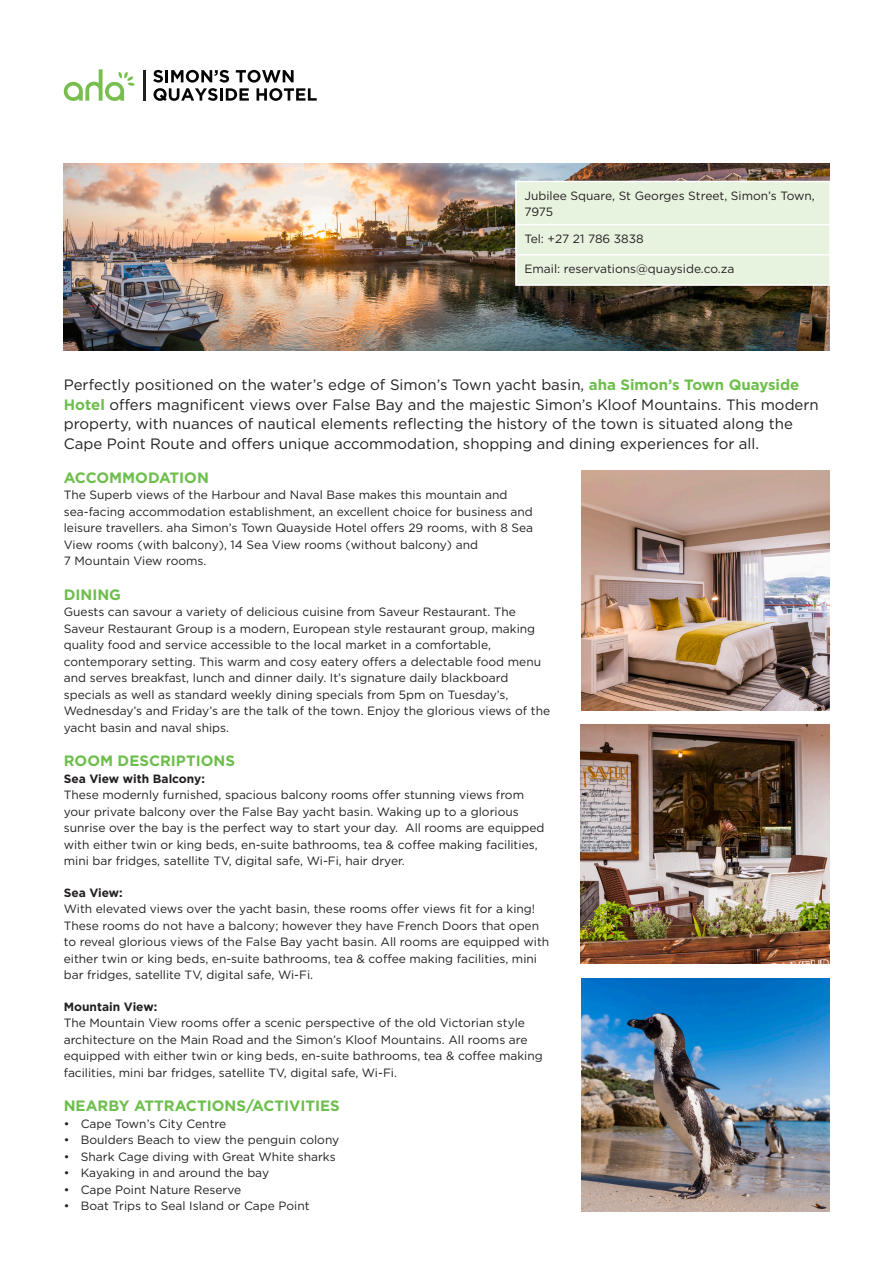
<style>
.page{position:relative;width:893px;height:1263px;background:#fff}
.page>*{position:absolute;margin:0;border:0;box-sizing:border-box;transform-origin:0 0}
.intro{font:15px/19.5px "Gotham";color:#231f20}
.t1{font:700 15px "Gotham";color:#6dbe4b}
.body{font:12px/16.5px "Gotham";color:#231f20}
.body-2{font:700 12px "Gotham";color:#231f20}
.s1{font-weight:700;color:#6dbe4b}
</style>
<div class="page">
<svg style="left:64px;top:69px;width:71px;height:32px"></svg>
<hr style="left:144px;top:70px;width:2px;height:31px;background:#231f20">
<svg style="left:153px;top:70px;width:164px;height:31px"></svg>
<img style="left:64px;top:164px;width:765px;height:187px">
<div style="left:517px;top:182px;width:312px;height:102px;background:#e7f2df"></div>
<hr style="left:515px;top:181px;width:316px;height:1px;background:#fff">
<hr style="left:515px;top:182px;width:2px;height:42px;background:#fff">
<hr style="left:515px;top:224px;width:316px;height:1px;background:#fff">
<hr style="left:515px;top:225px;width:2px;height:29px;background:#fff">
<hr style="left:515px;top:254px;width:316px;height:2px;background:#fff">
<hr style="left:515px;top:256px;width:2px;height:28px;background:#fff">
<hr style="left:515px;top:284px;width:316px;height:2px;background:#fff">
<img style="left:582px;top:471px;width:247px;height:239px">
<img style="left:582px;top:979px;width:247px;height:233px">
<img style="left:581px;top:724px;width:248px;height:240px">
<p class="body" style="left:524px;top:187px;width:292px">Jubilee Square, St Georges Street, Simon’s Town,<br>7975</p>
<p class="body" style="left:524px;top:230px;width:121px">Tel: +27 21 786 3838</p>
<p class="body" style="left:524px;top:260px;width:211px">Email: reservations@quayside.co.za</p>
<p class="intro" style="left:64px;top:375px;width:756px">Perfectly positioned on the water’s edge of Simon’s Town yacht basin, <span class="s1">aha Simon’s Town Quayside Hotel</span> offers magnificent views over False Bay and the majestic Simon’s Kloof Mountains. This modern property, with nuances of nautical elements reflecting the history of the town is situated along the Cape Point Route and offers unique accommodation, shopping and dining experiences for all.</p>
<p class="t1" style="left:64px;top:467px;width:147px">ACCOMMODATION</p>
<p class="body" style="left:64px;top:486px;width:445px">The Superb views of the Harbour and Naval Base makes this mountain and</p>
<p class="body" style="left:64px;top:503px;width:471px">sea-facing accommodation establishment, an excellent choice for business and leisure travellers. aha Simon’s Town Quayside Hotel offers 29 rooms, with 8 Sea View rooms (with balcony), 14 Sea View rooms (without balcony) and<br>7 Mountain View rooms.</p>
<p class="t1" style="left:64px;top:584px;width:59px">DINING</p>
<p class="body" style="left:64px;top:603px;width:488px">Guests can savour a variety of delicious cuisine from Saveur Restaurant. The Saveur Restaurant Group is a modern, European style restaurant group, making quality food and service accessible to the local market in a comfortable, contemporary setting. This warm and cosy eatery offers a delectable food menu and serves breakfast, lunch and dinner daily. It’s signature daily blackboard specials as well as standard weekly dining specials from 5pm on Tuesday’s, Wednesday’s and Friday’s are the talk of the town. Enjoy the glorious views of the yacht basin and naval ships.</p>
<p class="t1" style="left:64px;top:751px;width:173px">ROOM DESCRIPTIONS</p>
<p class="body-2" style="left:64px;top:770px;width:143px">Sea View with Balcony:</p>
<p class="body" style="left:64px;top:786px;width:482px">These modernly furnished, spacious balcony rooms offer stunning views from your private balcony over the False Bay yacht basin. Waking up to a glorious sunrise over the bay is the perfect way to start your day. All rooms are equipped with either twin or king beds, en-suite bathrooms, tea &amp; coffee making facilities, mini bar fridges, satellite TV, digital safe, Wi-Fi, hair dryer.</p>
<p class="body-2" style="left:64px;top:884px;width:61px">Sea View:</p>
<p class="body" style="left:64px;top:900px;width:487px">With elevated views over the yacht basin, these rooms offer views fit for a king!<br>These rooms do not have a balcony; however they have French Doors that open to reveal glorious views of the False Bay yacht basin. All rooms are equipped with either twin or king beds, en-suite bathrooms, tea &amp; coffee making facilities, mini bar fridges, satellite TV, digital safe, Wi-Fi.</p>
<p class="body-2" style="left:64px;top:998px;width:95px">Mountain View:</p>
<p class="body" style="left:64px;top:1014px;width:480px">The Mountain View rooms offer a scenic perspective of the old Victorian style architecture on the Main Road and the Simon’s Kloof Mountains. All rooms are equipped with either twin or king beds, en-suite bathrooms, tea &amp; coffee making facilities, mini bar fridges, satellite TV, digital safe, Wi-Fi.</p>
<p class="t1" style="left:64px;top:1096px;width:278px">NEARBY ATTRACTIONS/ACTIVITIES</p>
<p class="body" style="left:64px;top:1115px;width:164px">• Cape Town’s City Centre</p>
<p class="body" style="left:64px;top:1131px;width:277px">• Boulders Beach to view the penguin colony</p>
<p class="body" style="left:64px;top:1148px;width:273px">• Shark Cage diving with Great White sharks</p>
<p class="body" style="left:64px;top:1164px;width:207px">• Kayaking in and around the bay</p>
<p class="body" style="left:64px;top:1181px;width:179px">• Cape Point Nature Reserve</p>
<p class="body" style="left:64px;top:1197px;width:247px">• Boat Trips to Seal Island or Cape Point</p>
</div>
